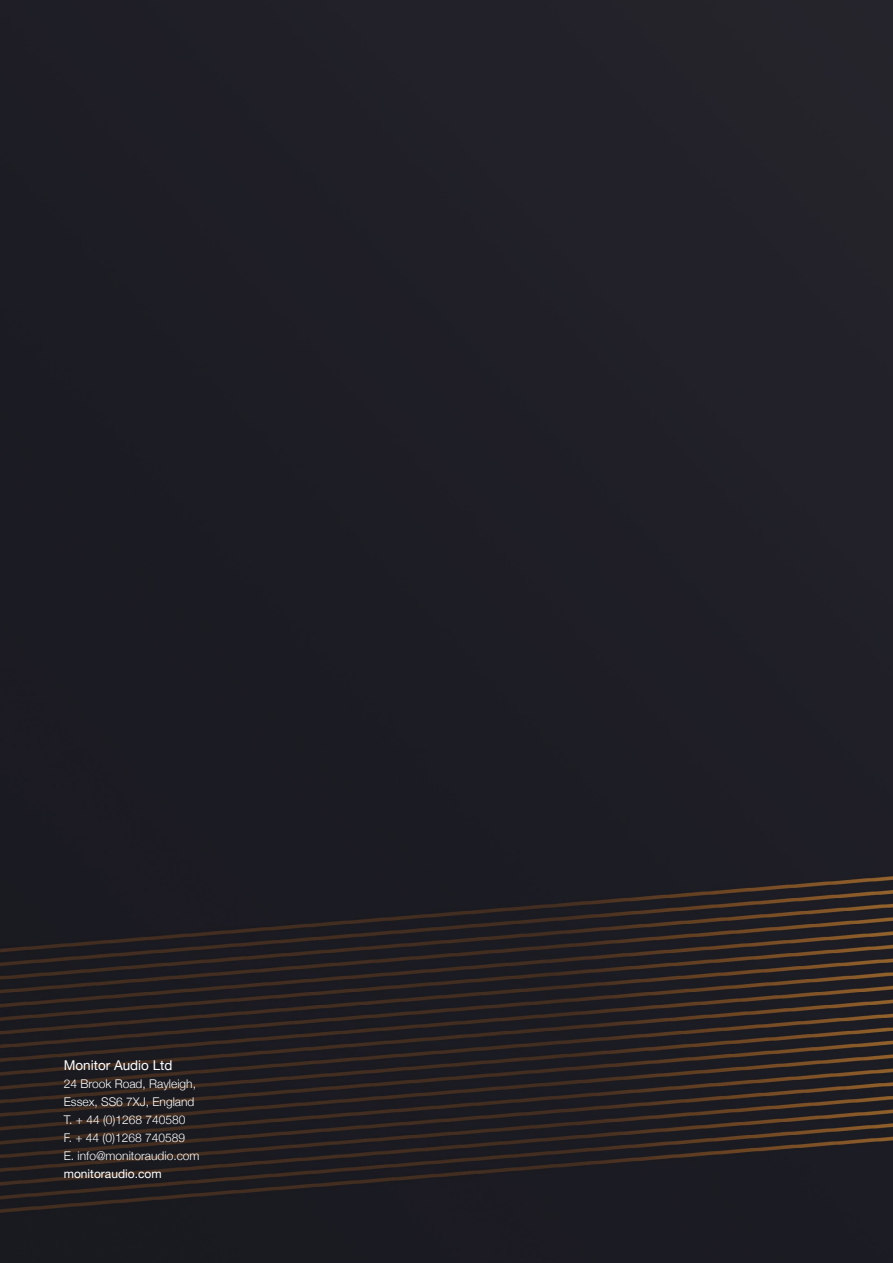
<style>
.page{position:relative;width:893px;height:1263px;background:#fff}
.page>*{position:absolute;margin:0;border:0;box-sizing:border-box;transform-origin:0 0}
.t1{font:13.5px "Helvetica Neue";color:#fff}
.t2{font:300 12px/18px "Helvetica Neue";color:#fff}
.t3{font:12px "Helvetica Neue";color:#fff}
</style>
<div class="page">
<img style="left:0;top:0;width:893px;height:1263px">
<p class="t1" style="left:64px;top:1058px;width:110px">Monitor Audio Ltd</p>
<p class="t2" style="left:64px;top:1075px;width:137px">24 Brook Road, Rayleigh,<br>Essex, SS6 7XJ, England<br>T. + 44 (0)1268 740580<br>F. + 44 (0)1268 740589<br>E. info@monitoraudio.com</p>
<p class="t3" style="left:64px;top:1167px;width:99px">monitoraudio.com</p>
</div>
